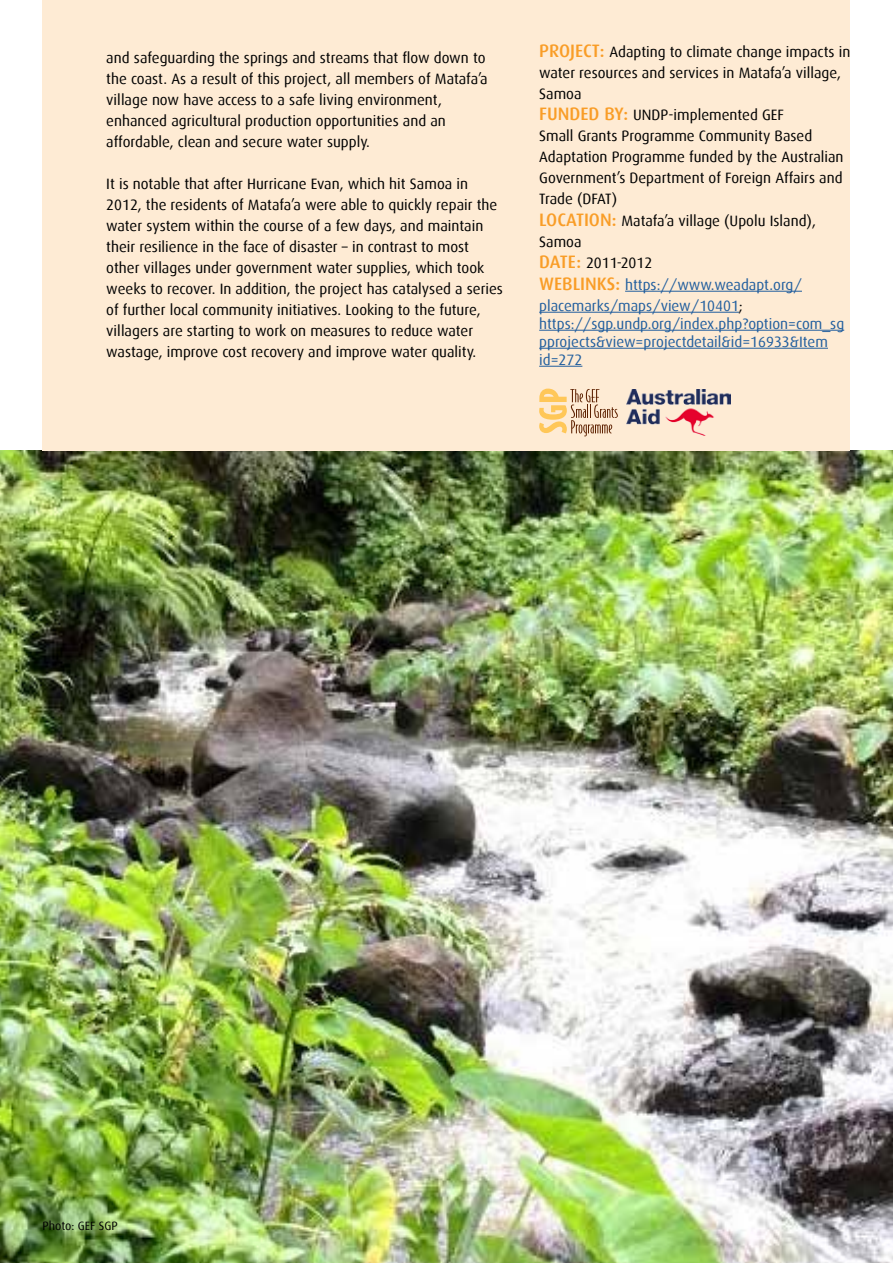
<style>
.page{position:relative;width:893px;height:1263px;background:#fff}
.page>*{position:absolute;margin:0;border:0;box-sizing:border-box;transform-origin:0 0}
.t1{font:15px/21px "Dax";color:#000}
.t2{font:15px/18px "Dax";color:#215e9e}
.t3{font:12px "Dax";color:#000}
.s1{font-weight:500;font-size:18px;color:#f99d27}
.s2{color:#215e9e}
</style>
<div class="page">
<img style="left:0;top:451px;width:893px;height:812px">
<div style="left:43px;top:0;width:807px;height:451px;background:#feebd4"></div>
<hr style="left:625px;top:291px;width:177px;height:1px;background:#215e9e">
<hr style="left:539px;top:312px;width:200px;height:1px;background:#215e9e">
<hr style="left:539px;top:330px;width:305px;height:1px;background:#215e9e">
<hr style="left:539px;top:348px;width:289px;height:1px;background:#215e9e">
<hr style="left:539px;top:366px;width:43px;height:1px;background:#215e9e">
<img style="left:626px;top:389px;width:104px;height:47px">
<svg style="left:539px;top:389px;width:79px;height:47px"></svg>
<p class="t1" style="left:106px;top:48px;width:383px">and safeguarding the springs and streams that flow down to the coast. As a result of this project, all members of Matafa’a village now have access to a safe living environment, enhanced agricultural production opportunities and an affordable, clean and secure water supply.</p>
<p class="t1" style="left:106px;top:174px;width:398px">It is notable that after Hurricane Evan, which hit Samoa in 2012, the residents of Matafa’a were able to quickly repair the water system within the course of a few days, and maintain their resilience in the face of disaster – in contrast to most other villages under government water supplies, which took weeks to recover. In addition, the project has catalysed a series of further local community initiatives. Looking to the future, villagers are starting to work on measures to reduce water wastage, improve cost recovery and improve water quality.</p>
<p class="t1" style="left:539px;top:41px;width:313px"><span class="s1">PROJECT:</span> Adapting to climate change impacts in water resources and services in Matafa’a village,<br>Samoa<br><span class="s1">FUNDED BY:</span> UNDP-implemented GEF<br>Small Grants Programme Community Based<br>Adaptation Programme funded by the Australian<br>Government’s Department of Foreign Affairs and<br>Trade (DFAT)<br><span class="s1">LOCATION:</span> Matafa’a village (Upolu Island),<br>Samoa<br><span class="s1">DATE:</span> 2011-2012<br><span class="s1">WEBLINKS:</span> <span class="s2">https://www.weadapt.org/ placemarks/maps/view/10401</span>;</p>
<p class="t2" style="left:539px;top:315px;width:307px">https://sgp.undp.org/index.php?option=com_sg pprojects&amp;view=projectdetail&amp;id=16933&amp;Item id=272</p>
<p class="t3" style="left:43px;top:1219px;width:77px">Photo: GEF SGP</p>
</div>
